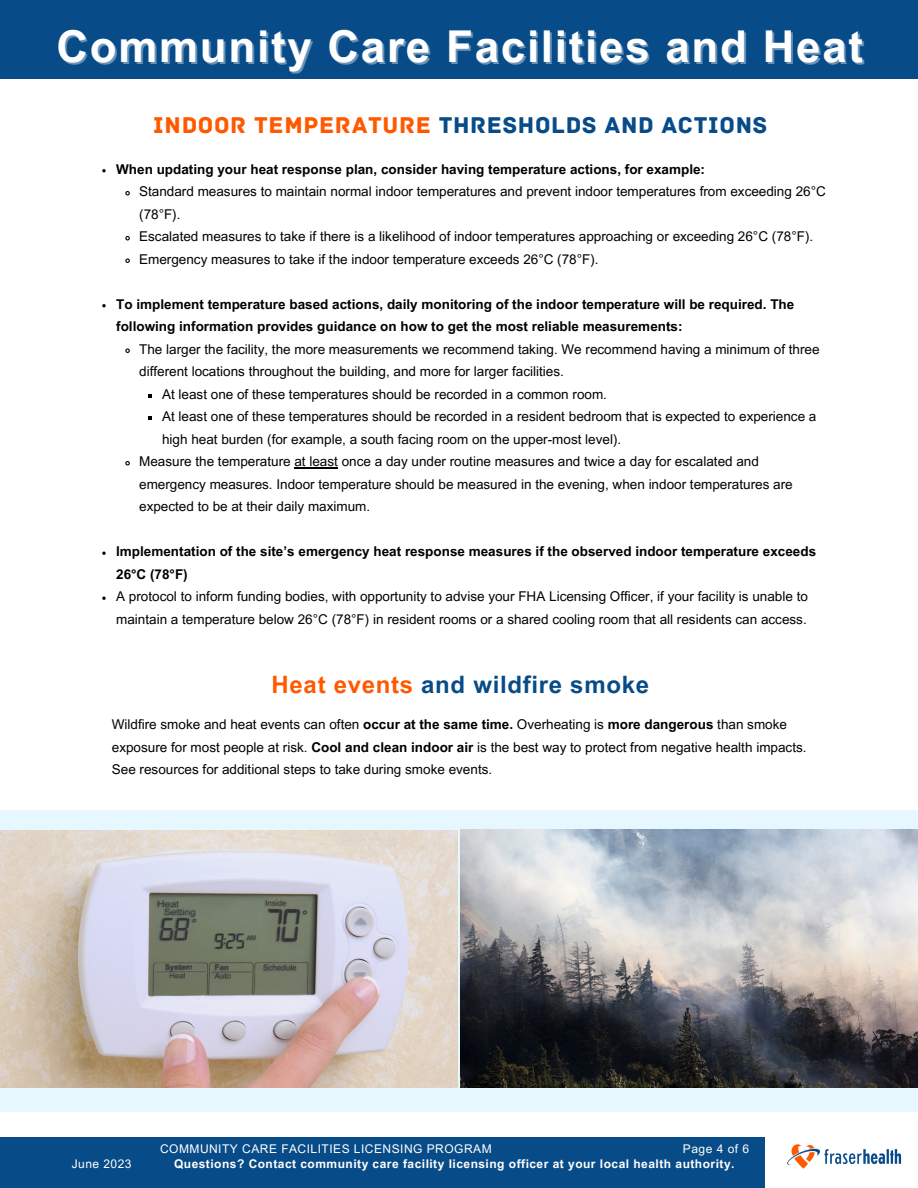
<style>
.page{position:relative;width:918px;height:1188px;background:#fff}
.page>*{position:absolute;margin:0;border:0;box-sizing:border-box;transform-origin:0 0}
.t1{font:700 43.95px "Arial MT Pro";letter-spacing:.04em;color:#fff}
.t2{font:24px "Archive";letter-spacing:.03em;color:#074b88}
.t3{font:700 24px "Arial MT Pro";letter-spacing:.03em;color:#074b88}
.t4{font:13.5px/22.5px "Arial MT Pro";color:#000}
.t5{font:700 13.5px/22.5px "Arial MT Pro";color:#000}
.t6{font:700 12px "Arial MT Pro";letter-spacing:.04em;color:#fff}
.t7{font:12px "Arial MT Pro";letter-spacing:.04em;color:#fff}
.s1{color:#ff5900}
.s2{font-weight:700}
</style>
<div class="page">
<div style="left:0;top:1137px;width:765px;height:51px;background:#074b88"></div>
<div style="left:0;top:0;width:918px;height:78px;background:#074b88"></div>
<div style="left:0;top:810px;width:918px;height:301px;background:#e6f7ff"></div>
<img style="left:460px;top:830px;width:458px;height:258px">
<svg style="left:102px;top:169px;width:4px;height:3px"></svg>
<svg style="left:125px;top:191px;width:5px;height:5px"></svg>
<svg style="left:125px;top:236px;width:5px;height:5px"></svg>
<svg style="left:125px;top:258px;width:5px;height:5px"></svg>
<svg style="left:102px;top:304px;width:4px;height:3px"></svg>
<svg style="left:125px;top:348px;width:5px;height:5px"></svg>
<svg style="left:148px;top:394px;width:4px;height:3px"></svg>
<svg style="left:148px;top:417px;width:4px;height:3px"></svg>
<svg style="left:125px;top:461px;width:5px;height:5px"></svg>
<hr style="left:294px;top:467px;width:44px;height:1px;background:#000">
<svg style="left:102px;top:552px;width:4px;height:3px"></svg>
<svg style="left:102px;top:597px;width:4px;height:3px"></svg>
<img style="left:0;top:830px;width:458px;height:258px">
<img style="left:787px;top:1144px;width:115px;height:25px">
<p class="t1" style="left:56px;top:30px;width:808px">Community Care Facilities and Heat</p>
<p class="t2" style="left:153px;top:111px;width:616px"><span class="s1">INDOOR TEMPERATURE</span> THRESHOLDS AND ACTIONS</p>
<p class="t5" style="left:116px;top:159px;width:590px">When updating your heat response plan, consider having temperature actions, for example:</p>
<p class="t4" style="left:139px;top:182px;width:688px">Standard measures to maintain normal indoor temperatures and prevent indoor temperatures from exceeding 26°C (78°F).</p>
<p class="t4" style="left:139px;top:227px;width:676px">Escalated measures to take if there is a likelihood of indoor temperatures approaching or exceeding 26°C (78°F).</p>
<p class="t4" style="left:139px;top:249px;width:461px">Emergency measures to take if the indoor temperature exceeds 26°C (78°F).</p>
<p class="t5" style="left:116px;top:294px;width:680px">To implement temperature based actions, daily monitoring of the indoor temperature will be required. The following information provides guidance on how to get the most reliable measurements:</p>
<p class="t4" style="left:139px;top:339px;width:682px">The larger the facility, the more measurements we recommend taking. We recommend having a minimum of three different locations throughout the building, and more for larger facilities.</p>
<p class="t4" style="left:162px;top:384px;width:446px">At least one of these temperatures should be recorded in a common room.</p>
<p class="t4" style="left:162px;top:407px;width:656px">At least one of these temperatures should be recorded in a resident bedroom that is expected to experience a high heat burden (for example, a south facing room on the upper-most level).</p>
<p class="t4" style="left:139px;top:452px;width:655px">Measure the temperature at least once a day under routine measures and twice a day for escalated and emergency measures. Indoor temperature should be measured in the evening, when indoor temperatures are expected to be at their daily maximum.</p>
<p class="t5" style="left:116px;top:542px;width:701px">Implementation of the site’s emergency heat response measures if the observed indoor temperature exceeds<br>26°C (78°F)</p>
<p class="t4" style="left:116px;top:587px;width:693px">A protocol to inform funding bodies, with opportunity to advise your FHA Licensing Officer, if your facility is unable to maintain a temperature below 26°C (78°F) in resident rooms or a shared cooling room that all residents can access.</p>
<p class="t3" style="left:272px;top:676px;width:379px"><span class="s1">Heat events</span> and wildfire smoke</p>
<p class="t4" style="left:112px;top:715px;width:696px">Wildfire smoke and heat events can often <span class="s2">occur at the same time.</span> Overheating is <span class="s2">more dangerous</span> than smoke exposure for most people at risk. <span class="s2">Cool and clean indoor air</span> is the best way to protect from negative health impacts.<br>See resources for additional steps to take during smoke events.</p>
<p class="t7" style="left:160px;top:1144px;width:333px">COMMUNITY CARE FACILITIES LICENSING PROGRAM</p>
<p class="t7" style="left:683px;top:1144px;width:68px">Page 4 of 6</p>
<p class="t7" style="left:72px;top:1159px;width:61px">June 2023</p>
<p class="t6" style="left:174px;top:1159px;width:562px">Questions? Contact community care facility licensing officer at your local health authority.</p>
</div>
